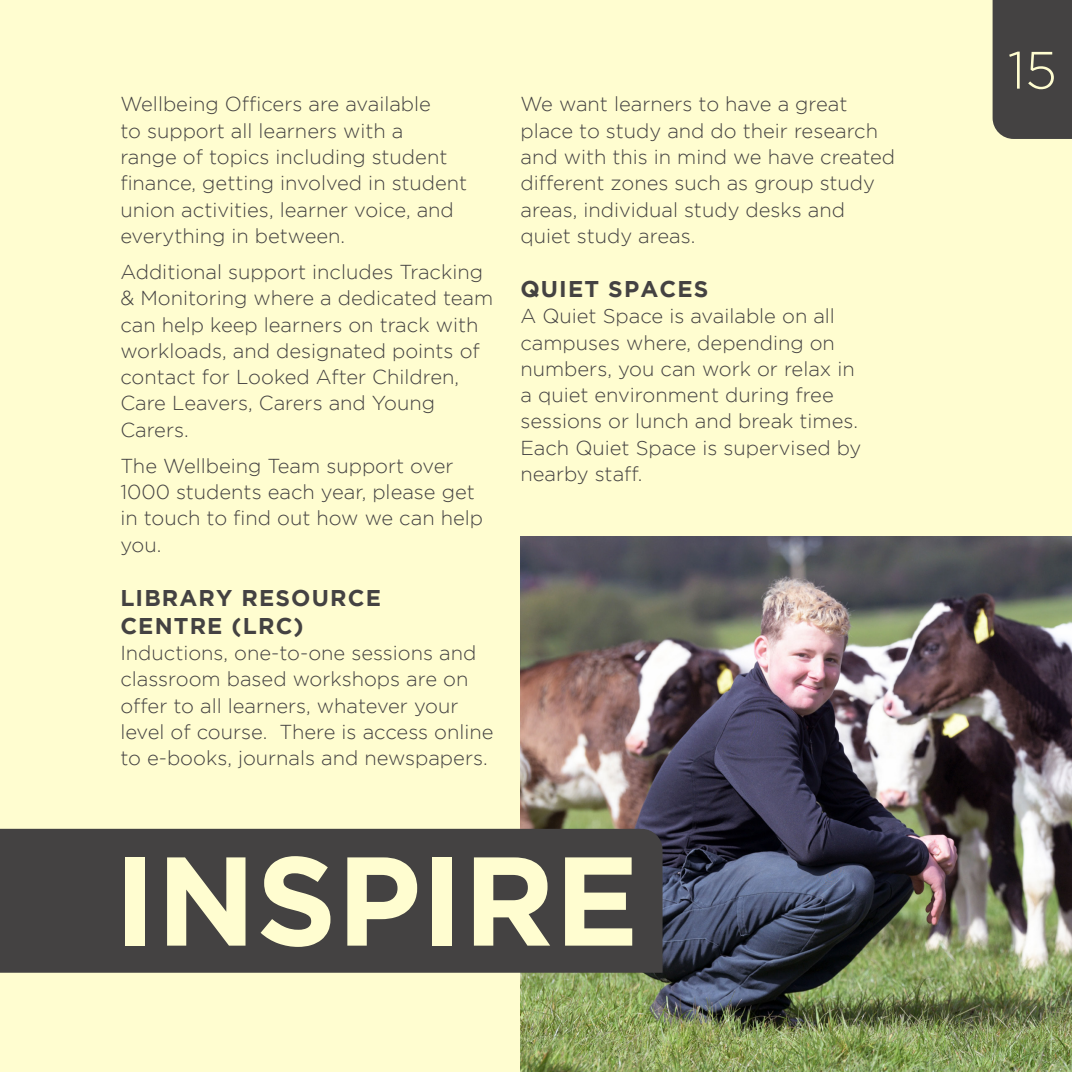
<style>
.page{position:relative;width:1072px;height:1072px;background:#fff}
.page>*{position:absolute;margin:0;border:0;box-sizing:border-box;transform-origin:0 0}
.t1{font:700 126px "Gotham";color:#fffdd0}
.t2{font:300 52.5px "Gotham";color:#fffdd0}
.t3{font:700 22.75px "Gotham";letter-spacing:.05em;color:#444242}
.t4{font:300 20.12px/26.2px "Gotham";color:#444242}
</style>
<div class="page">
<div style="left:0;top:0;width:1071px;height:1071px;background:#fffdd0"></div>
<img style="left:520px;top:536px;width:551px;height:535px">
<div style="left:992px;top:0;width:79px;height:139px;background:#444242"></div>
<div style="left:0;top:828px;width:662px;height:144px;background:#444242"></div>
<p class="t4" style="left:120px;top:91px;width:348px">Wellbeing Officers are available<br>to support all learners with a<br>range of topics including student finance, getting involved in student union activities, learner voice, and everything in between.</p>
<p class="t4" style="left:120px;top:258px;width:374px">Additional support includes Tracking &amp; Monitoring where a dedicated team can help keep learners on track with workloads, and designated points of contact for Looked After Children,<br>Care Leavers, Carers and Young<br>Carers.</p>
<p class="t4" style="left:120px;top:452px;width:364px">The Wellbeing Team support over<br>1000 students each year, please get in touch to find out how we can help you.</p>
<p class="t3" style="left:120px;top:584px;width:262px">LIBRARY RESOURCE</p>
<p class="t3" style="left:120px;top:612px;width:185px">CENTRE (LRC)</p>
<p class="t4" style="left:120px;top:639px;width:375px">Inductions, one-to-one sessions and classroom based workshops are on offer to all learners, whatever your level of course. There is access online to e-books, journals and newspapers.</p>
<p class="t4" style="left:520px;top:91px;width:376px">We want learners to have a great place to study and do their research and with this in mind we have created different zones such as group study areas, individual study desks and quiet study areas.</p>
<p class="t3" style="left:520px;top:276px;width:189px">QUIET SPACES</p>
<p class="t4" style="left:520px;top:303px;width:342px">A Quiet Space is available on all campuses where, depending on numbers, you can work or relax in a quiet environment during free sessions or lunch and break times.<br>Each Quiet Space is supervised by nearby staff.</p>
<p class="t1" style="left:114px;top:828px;width:526px">INSPIRE</p>
<p class="t2" style="left:1007px;top:41px;width:51px">15</p>
</div>
